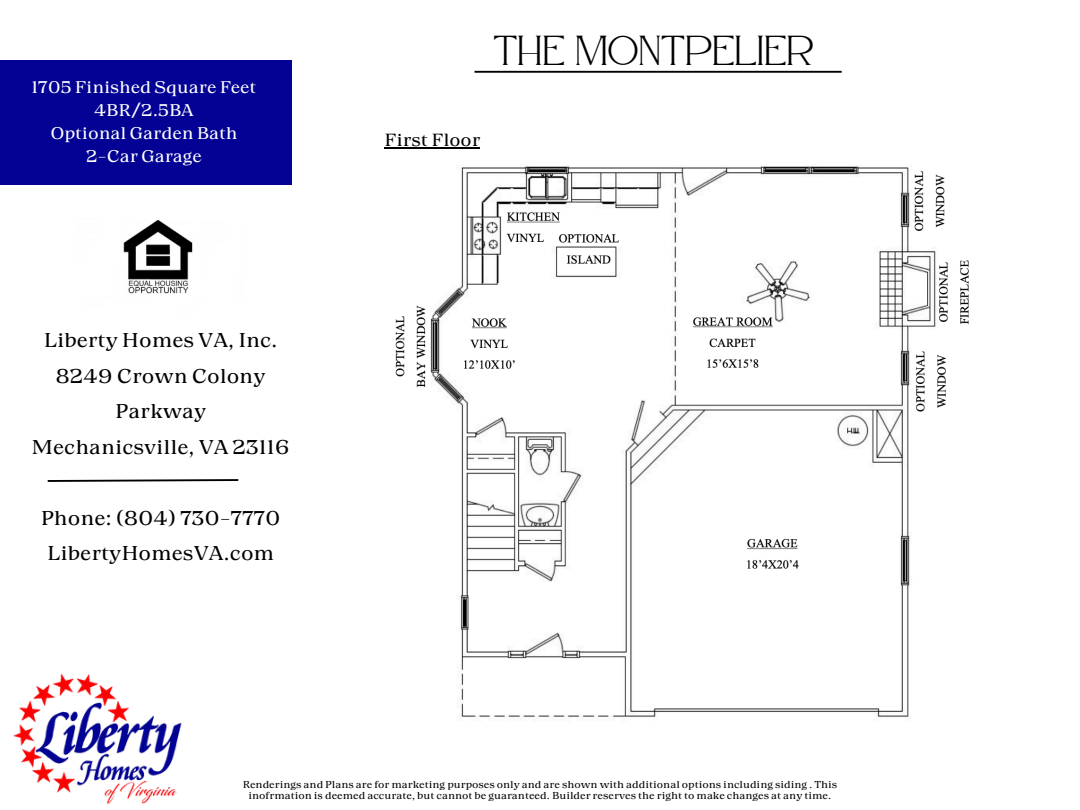
<style>
.page{position:relative;width:1080px;height:810px;background:#fff}
.page>*{position:absolute;margin:0;border:0;box-sizing:border-box;transform-origin:0 0}
.t1{font:41.88px "Atteron";color:#000}
.t2{font:19.81px/35.5px "Grand Cru Regular S";color:#000;text-align:center}
.t3{font:17.5px "Grand Cru Regular S";color:#000}
.t4{font:16.81px/23.1px "Grand Cru Regular S";letter-spacing:-.005em;color:#fff;text-align:center}
.t5{font:10px/10.3px "Grand Cru Regular S";color:#000;text-align:center}
</style>
<div class="page">
<hr style="left:475px;top:71px;width:367px;height:2px;background:#000">
<div style="left:0;top:60px;width:292px;height:125px;background:#030294"></div>
<svg style="left:47px;top:479px;width:192px;height:3px"></svg>
<img style="left:123px;top:220px;width:70px;height:74px">
<img style="left:13px;top:673px;width:169px;height:131px">
<img style="left:395px;top:166px;width:574px;height:551px">
<div style="left:927px;top:503px;width:153px;height:243px;background:#fff"></div>
<hr style="left:385px;top:147px;width:95px;height:1px;background:#000">
<h2 class="t4" style="left:31px;top:76px;width:226px">1705 Finished Square Feet<br>4BR/2.5BA<br>Optional Garden Bath<br>2-Car Garage</h2>
<h3 class="t2" style="left:32px;top:322px;width:260px">Liberty Homes VA, Inc.<br>8249 Crown Colony<br>Parkway<br>Mechanicsville, VA 23116</h3>
<h3 class="t2" style="left:41px;top:500px;width:242px">Phone: (804) 730-7770<br>LibertyHomesVA.com</h3>
<h1 class="t1" style="left:493px;top:26px;width:322px">THE MONTPELIER</h1>
<p class="t3" style="left:385px;top:129px;width:97px">First Floor</p>
<p class="t5" style="left:243px;top:780px;width:596px">Renderings and Plans are for marketing purposes only and are shown with additional options including siding . This inofrmation is deemed accurate, but cannot be guaranteed. Builder reserves the right to make changes at any time.</p>
</div>
